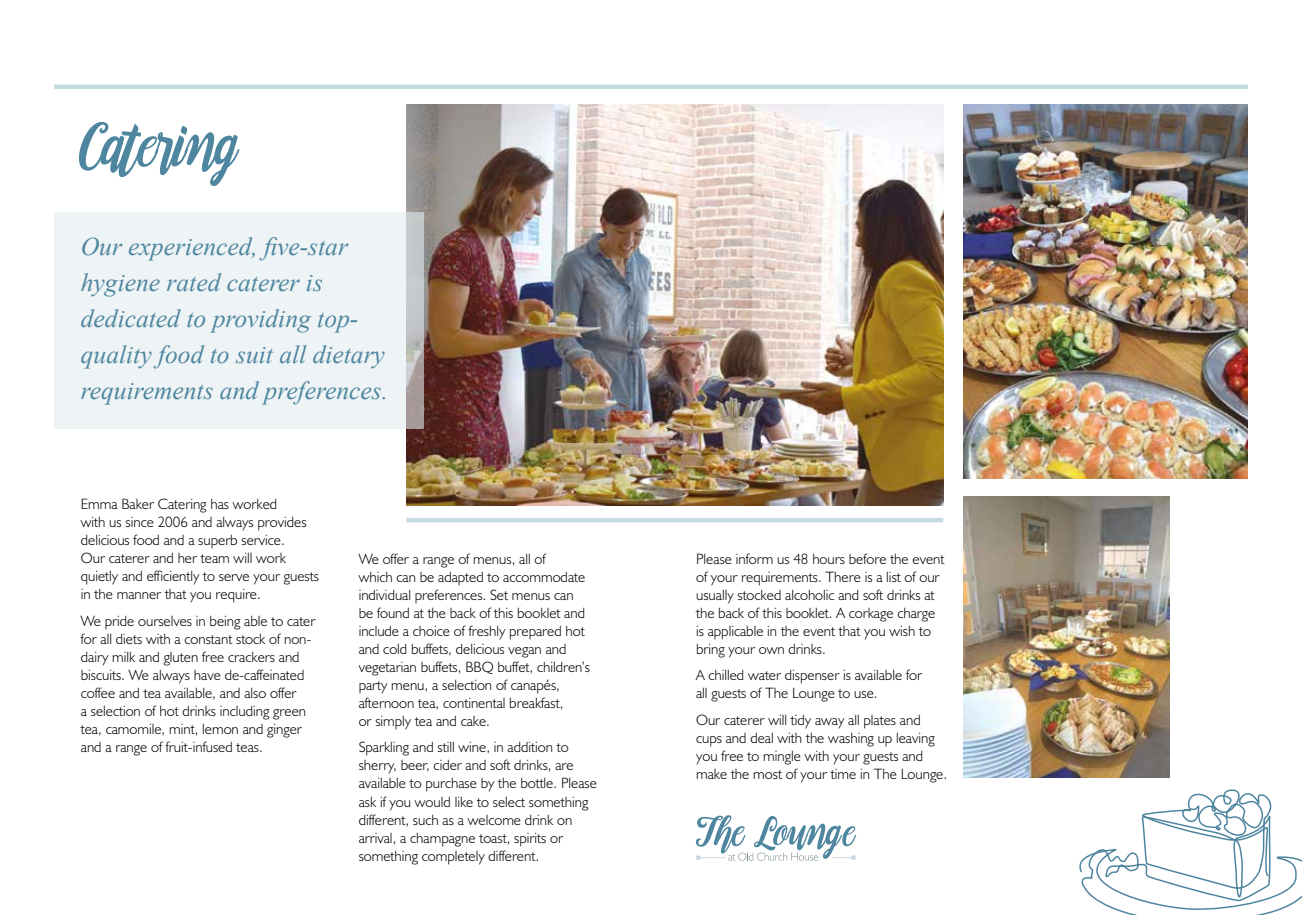
<style>
.page{position:relative;width:1302px;height:915px;background:#fff}
.page>*{position:absolute;margin:0;border:0;box-sizing:border-box;transform-origin:0 0}
.t1{font:54px "Fonjava";letter-spacing:-.01em;color:#4f869f}
.t2{font:italic 25.5px/36px "Times New Roman";color:#4f869f}
.t3{font:300 15px/18px "Humanist 521 BT";color:#000}
</style>
<div class="page">
<img style="left:406px;top:104px;width:537px;height:401px">
<img style="left:963px;top:496px;width:206px;height:280px">
<img style="left:963px;top:104px;width:284px;height:374px">
<div style="left:54px;top:84px;width:1193px;height:5px;background:#c4dce1"></div>
<div style="left:406px;top:517px;width:537px;height:5px;background:#c4dce1"></div>
<div style="left:54px;top:212px;width:369px;height:216px;background:#eef4f6"></div>
<svg style="left:695px;top:815px;width:162px;height:45px"></svg>
<svg style="left:1079px;top:789px;width:222px;height:125px"></svg>
<h1 class="t1" style="left:81px;top:103px;width:159px">CATERING</h1>
<h2 class="t2" style="left:81px;top:228px;width:309px">Our experienced, five-star hygiene rated caterer is dedicated to providing top&shy;quality food to suit all dietary requirements and preferences.</h2>
<p class="t3" style="left:81px;top:494px;width:239px">Emma Baker Catering has worked<br>with us since 2006 and always provides delicious food and a superb service.<br>Our caterer and her team will work quietly and efficiently to serve your guests in the manner that you require.</p>
<p class="t3" style="left:81px;top:611px;width:236px">We pride ourselves in being able to cater for all diets with a constant stock of non&shy;dairy milk and gluten free crackers and biscuits. We always have de-caffeinated coffee and tea available, and also offer<br>a selection of hot drinks including green tea, camomile, mint, lemon and ginger and a range of fruit-infused teas.</p>
<p class="t3" style="left:358px;top:549px;width:233px">We offer a range of menus, all of<br>which can be adapted to accommodate individual preferences. Set menus can be found at the back of this booklet and include a choice of freshly prepared hot and cold buffets, delicious vegan and vegetarian buffets, BBQ buffet, children’s party menu, a selection of canapés, afternoon tea, continental breakfast,<br>or simply tea and cake.</p>
<p class="t3" style="left:358px;top:737px;width:240px">Sparkling and still wine, in addition to sherry, beer, cider and soft drinks, are available to purchase by the bottle. Please ask if you would like to select something different, such as a welcome drink on arrival, a champagne toast, spirits or something completely different.</p>
<p class="t3" style="left:696px;top:549px;width:250px">Please inform us 48 hours before the event of your requirements. There is a list of our usually stocked alcoholic and soft drinks at the back of this booklet. A corkage charge is applicable in the event that you wish to bring your own drinks.</p>
<p class="t3" style="left:696px;top:665px;width:227px">A chilled water dispenser is available for all guests of The Lounge to use.</p>
<p class="t3" style="left:696px;top:710px;width:253px">Our caterer will tidy away all plates and cups and deal with the washing up leaving you free to mingle with your guests and make the most of your time in The Lounge.</p>
</div>
